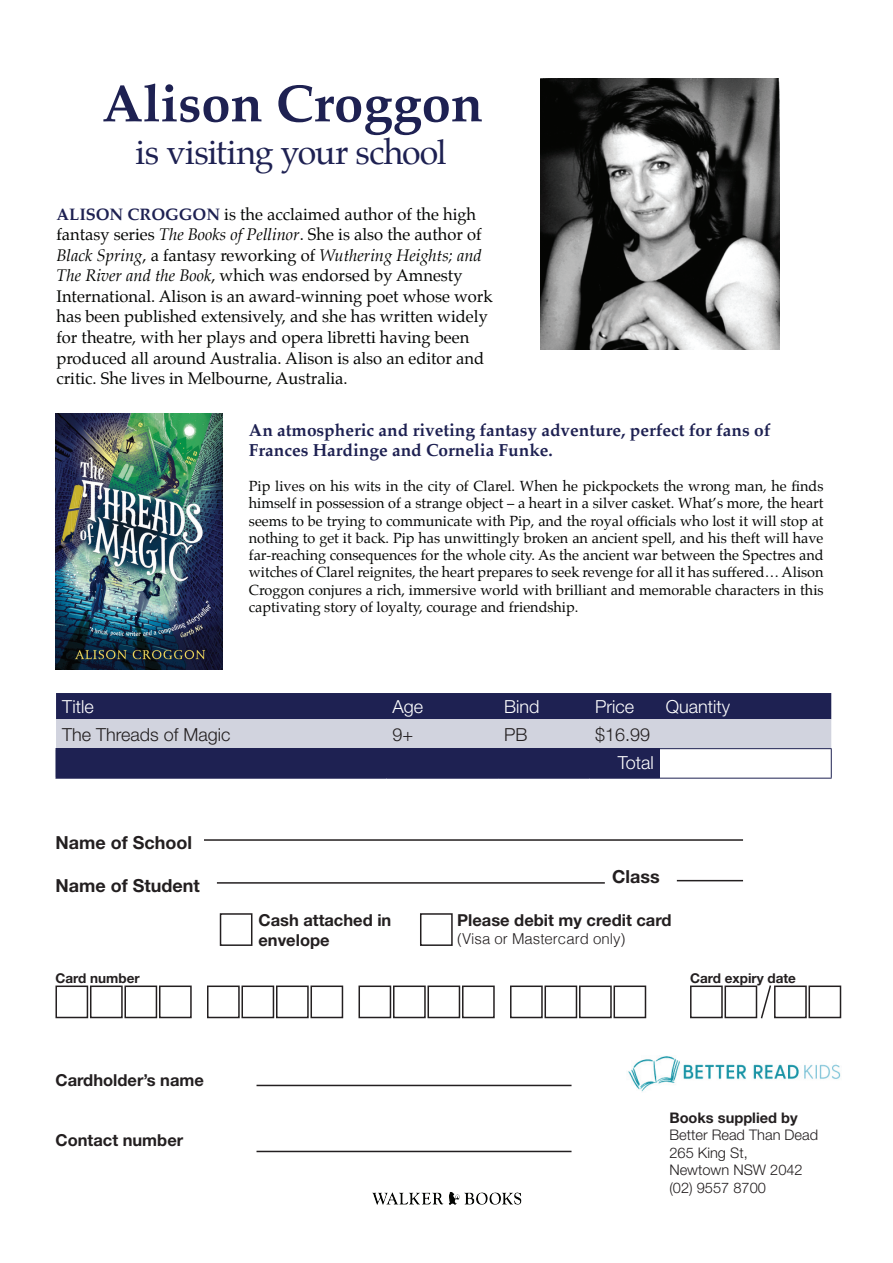
<style>
.page{position:relative;width:893px;height:1263px;background:#fff}
.page>*{position:absolute;margin:0;border:0;box-sizing:border-box;transform-origin:0 0}
.t1{font:700 52.5px "Palatino";color:#1e2152}
.t2{font:33.9px "Palatino";letter-spacing:-.025em;color:#1e2152}
.t3{font:700 18px "Helvetica Neue";color:#231f20}
.t4{font:300 18px "Helvetica Neue";color:#fff}
.t5{font:300 18px "Helvetica Neue";color:#231f20}
.t6{font:700 17.25px/20.7px "Palatino";color:#1e2152}
.t7{font:16.5px/20.5px "Palatino";color:#040503}
.t8{font:700 16.5px/19.8px "Helvetica Neue";color:#231f20}
.t9{font:300 15px "Helvetica";color:#231f20}
.t10{font:300 14.7px/17.5px "Helvetica Neue";color:#231f20}
.t11{font:700 14.7px "Helvetica Neue";color:#231f20}
.t12{font:14.4px/17.2px "Palatino";color:#040503;text-align:justify}
.t13{font:700 13.5px "Helvetica Neue";color:#231f20}
.s1{font-weight:700;color:#1e2152}
.s2{font-style:italic}
</style>
<div class="page">
<div style="left:55px;top:985px;width:33px;height:33px;border:2px solid #231f20"></div>
<div style="left:90px;top:985px;width:33px;height:33px;border:2px solid #231f20"></div>
<div style="left:124px;top:985px;width:33px;height:33px;border:2px solid #231f20"></div>
<div style="left:159px;top:985px;width:33px;height:33px;border:2px solid #231f20"></div>
<div style="left:207px;top:985px;width:33px;height:33px;border:2px solid #231f20"></div>
<div style="left:241px;top:985px;width:33px;height:33px;border:2px solid #231f20"></div>
<div style="left:276px;top:985px;width:33px;height:33px;border:2px solid #231f20"></div>
<div style="left:310px;top:985px;width:33px;height:33px;border:2px solid #231f20"></div>
<div style="left:358px;top:985px;width:33px;height:33px;border:2px solid #231f20"></div>
<div style="left:393px;top:985px;width:33px;height:33px;border:2px solid #231f20"></div>
<div style="left:427px;top:985px;width:33px;height:33px;border:2px solid #231f20"></div>
<div style="left:462px;top:985px;width:33px;height:33px;border:2px solid #231f20"></div>
<div style="left:510px;top:985px;width:33px;height:33px;border:2px solid #231f20"></div>
<div style="left:544px;top:985px;width:33px;height:33px;border:2px solid #231f20"></div>
<div style="left:579px;top:985px;width:33px;height:33px;border:2px solid #231f20"></div>
<div style="left:613px;top:985px;width:33px;height:33px;border:2px solid #231f20"></div>
<div style="left:690px;top:985px;width:33px;height:33px;border:2px solid #231f20"></div>
<div style="left:724px;top:985px;width:33px;height:33px;border:2px solid #231f20"></div>
<div style="left:774px;top:985px;width:33px;height:33px;border:2px solid #231f20"></div>
<div style="left:808px;top:985px;width:33px;height:33px;border:2px solid #231f20"></div>
<svg style="left:760px;top:985px;width:11px;height:34px"></svg>
<hr style="left:204px;top:839px;width:539px;height:2px;background:#231f20">
<hr style="left:217px;top:882px;width:388px;height:2px;background:#231f20">
<hr style="left:677px;top:880px;width:66px;height:1px;background:#231f20">
<hr style="left:256px;top:1085px;width:315px;height:1px;background:#231f20">
<hr style="left:256px;top:1151px;width:315px;height:1px;background:#231f20">
<svg style="left:56px;top:693px;width:776px;height:85px;background:#6d6f8f"></svg>
<hr style="left:660px;top:778px;width:172px;height:1px;background:#1e2152">
<hr style="left:55px;top:749px;width:2px;height:28px;background:#1e2152">
<hr style="left:55px;top:748px;width:331px;height:1px;background:#1e2152">
<hr style="left:386px;top:748px;width:112px;height:1px;background:#1e2152">
<hr style="left:498px;top:748px;width:91px;height:1px;background:#1e2152">
<hr style="left:589px;top:748px;width:71px;height:1px;background:#1e2152">
<hr style="left:55px;top:777px;width:331px;height:2px;background:#1e2152">
<hr style="left:386px;top:777px;width:112px;height:2px;background:#1e2152">
<hr style="left:498px;top:777px;width:91px;height:2px;background:#1e2152">
<hr style="left:589px;top:777px;width:71px;height:2px;background:#1e2152">
<img style="left:372px;top:1192px;width:150px;height:13px">
<img style="left:540px;top:78px;width:239px;height:271px">
<img style="left:55px;top:413px;width:167px;height:256px">
<img style="left:628px;top:1056px;width:213px;height:36px">
<div style="left:220px;top:913px;width:32px;height:33px;border:2px solid #231f20"></div>
<div style="left:420px;top:913px;width:33px;height:33px;border:2px solid #231f20"></div>
<h1 class="t1" style="left:102px;top:59px;width:382px">Alison Croggon</h1>
<h2 class="t2" style="left:136px;top:125px;width:313px">is visiting your school</h2>
<p class="t7" style="left:56px;top:204px;width:438px"><span class="s1">ALISON CROGGON</span> is the acclaimed author of the high fantasy series <span class="s2">The Books of Pellinor</span>. She is also the author of <span class="s2">Black Spring</span>, a fantasy reworking of <span class="s2">Wuthering Heights; and The River and the Book</span>, which was endorsed by Amnesty International. Alison is an award-winning poet whose work has been published extensively, and she has written widely for theatre, with her plays and opera libretti having been produced all around Australia. Alison is also an editor and critic. She lives in Melbourne, Australia.</p>
<p class="t6" style="left:249px;top:419px;width:523px">An atmospheric and riveting fantasy adventure, perfect for fans of<br>Frances Hardinge and Cornelia Funke.</p>
<p class="t12" style="left:249px;top:477px;width:576px">Pip lives on his wits in the city of Clarel. When he pickpockets the wrong man, he finds himself in possession of a strange object – a heart in a silver casket. What’s more, the heart seems to be trying to communicate with Pip, and the royal officials who lost it will stop at nothing to get it back. Pip has unwittingly broken an ancient spell, and his theft will have far-reaching consequences for the whole city. As the ancient war between the Spectres and witches of Clarel reignites, the heart prepares to seek revenge for all it has suffered… Alison Croggon conjures a rich, immersive world with brilliant and memorable characters in this captivating story of loyalty, courage and friendship.</p>
<p class="t4" style="left:62px;top:696px;width:33px">Title</p>
<p class="t4" style="left:392px;top:696px;width:32px">Age</p>
<p class="t4" style="left:504px;top:696px;width:37px">Bind</p>
<p class="t4" style="left:595px;top:696px;width:41px">Price</p>
<p class="t4" style="left:666px;top:696px;width:66px">Quantity</p>
<p class="t5" style="left:62px;top:723px;width:170px">The Threads of Magic</p>
<p class="t5" style="left:392px;top:723px;width:22px">9+</p>
<p class="t5" style="left:504px;top:723px;width:25px">PB</p>
<p class="t5" style="left:595px;top:723px;width:57px">$16.99</p>
<p class="t4" style="left:618px;top:751px;width:38px">Total</p>
<p class="t3" style="left:55px;top:831px;width:138px">Name of School</p>
<p class="t3" style="left:55px;top:874px;width:146px">Name of Student</p>
<p class="t3" style="left:612px;top:865px;width:49px">Class</p>
<p class="t8" style="left:258px;top:910px;width:134px">Cash attached in envelope</p>
<p class="t8" style="left:457px;top:910px;width:216px">Please debit my credit card</p>
<p class="t9" style="left:457px;top:926px;width:170px">(Visa or Mastercard only)</p>
<p class="t13" style="left:55px;top:970px;width:86px">Card number</p>
<p class="t13" style="left:690px;top:970px;width:108px">Card expiry date</p>
<p class="t8" style="left:55px;top:1070px;width:150px">Cardholder’s name</p>
<p class="t8" style="left:55px;top:1130px;width:129px">Contact number</p>
<p class="t11" style="left:669px;top:1108px;width:130px">Books supplied by</p>
<p class="t10" style="left:669px;top:1126px;width:150px">Better Read Than Dead<br>265 King St,<br>Newtown NSW 2042 (02) 9557 8700</p>
</div>
